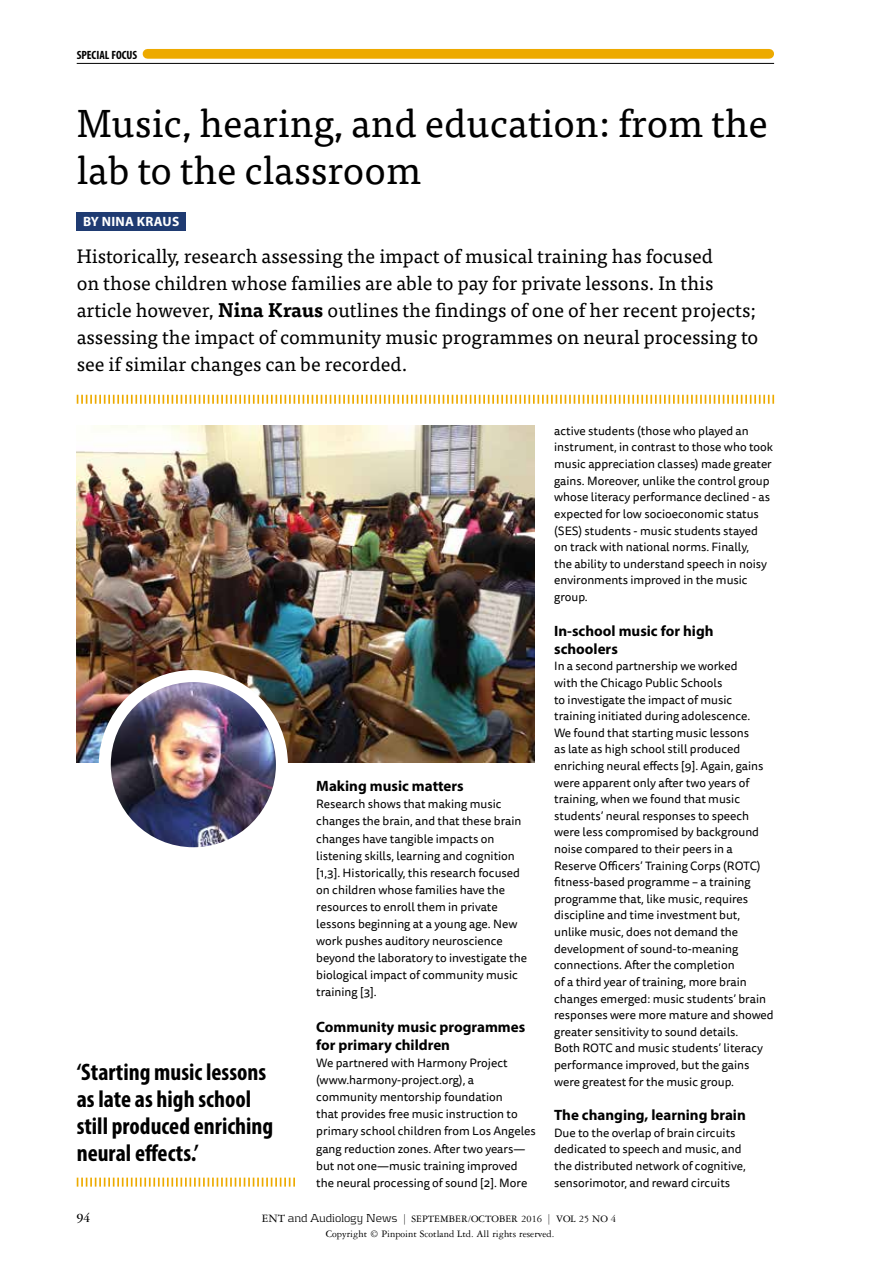
<style>
.page{position:relative;width:893px;height:1263px;background:#fff}
.page>*{position:absolute;margin:0;border:0;box-sizing:border-box;transform-origin:0 0}
.t1{font:39px/46.5px "Tisa Pro";color:#000}
.t2{font:700 condensed 24px/27px "Myriad Pro";color:#000}
.t3{font:19.5px/27px "Tisa Pro";color:#000}
.t4{font:700 15px/18.6px "Myriad Pro";color:#000}
.t5{font:700 13.5px "Myriad Pro";letter-spacing:.02em;color:#fff}
.t6{font:700 13.5px "Garamond Three";color:#000}
.t7{font:12px/16.6px "Tisa Sans Pro";color:#000}
.t8{font:700 condensed 12px "Myriad Pro";color:#000}
.t9{font:10.5px "Garamond Three";color:#000}
.s1{font-weight:700}
.s2{font-size:12px}
.s3{font-family:"Kontrapunkt";font-weight:300;font-size:12px}
</style>
<div class="page">
<div style="left:147px;top:49px;width:622px;height:10px;background:#edaa00"></div>
<hr style="left:77px;top:63px;width:697px;height:1px;background:#000">
<svg style="left:77px;top:1177px;width:218px;height:9px"></svg>
<div style="left:77px;top:212px;width:109px;height:19px;background:#1f3b72"></div>
<svg style="left:77px;top:395px;width:697px;height:9px"></svg>
<img style="left:77px;top:426px;width:458px;height:337px">
<img style="left:105px;top:676px;width:177px;height:177px;border-radius:89px">
<div style="left:99px;top:670px;width:189px;height:189px;border:12px solid #fff;border-radius:50%"></div>
<p class="t8" style="left:77px;top:47px;width:62px">SPECIAL FOCUS</p>
<h1 class="t1" style="left:77px;top:98px;width:693px">Music, hearing, and education: from the lab to the classroom</h1>
<p class="t5" style="left:83px;top:213px;width:98px">BY NINA KRAUS</p>
<p class="t3" style="left:77px;top:242px;width:683px">Historically, research assessing the impact of musical training has focused<br>on those children whose families are able to pay for private lessons. In this article however, <span class="s1">Nina Kraus</span> outlines the findings of one of her recent projects; assessing the impact of community music programmes on neural processing to see if similar changes can be recorded.</p>
<h2 class="t2" style="left:77px;top:1058px;width:198px">‘Starting music lessons as late as high school still produced enriching neural effects.’</h2>
<p class="t4" style="left:316px;top:776px;width:149px">Making music matters</p>
<p class="t7" style="left:316px;top:796px;width:212px;line-height:17.1px">Research shows that making music changes the brain, and that these brain changes have tangible impacts on listening skills, learning and cognition [1,3]. Historically, this research focused on children whose families have the resources to enroll them in private lessons beginning at a young age. New work pushes auditory neuroscience beyond the laboratory to investigate the biological impact of community music training [3].</p>
<p class="t4" style="left:316px;top:1017px;width:210px">Community music programmes for primary children</p>
<p class="t7" style="left:316px;top:1055px;width:221px;line-height:17.1px">We partnered with Harmony Project (www.harmony-project.org), a community mentorship foundation<br>that provides free music instruction to primary school children from Los Angeles gang reduction zones. After two years— but not one—music training improved the neural processing of sound [2]. More</p>
<p class="t7" style="left:554px;top:423px;width:220px">active students (those who played an instrument, in contrast to those who took music appreciation classes) made greater gains. Moreover, unlike the control group whose literacy performance declined - as expected for low socioeconomic status (SES) students - music students stayed on track with national norms. Finally,<br>the ability to understand speech in noisy environments improved in the music group.</p>
<p class="t4" style="left:554px;top:621px;width:161px;line-height:18.1px">In-school music for high schoolers</p>
<p class="t7" style="left:554px;top:658px;width:221px">In a second partnership we worked<br>with the Chicago Public Schools<br>to investigate the impact of music training initiated during adolescence.<br>We found that starting music lessons<br>as late as high school still produced enriching neural effects [9]. Again, gains were apparent only after two years of training, when we found that music students’ neural responses to speech were less compromised by background noise compared to their peers in a Reserve Officers’ Training Corps (ROTC) fitness-based programme – a training programme that, like music, requires discipline and time investment but, unlike music, does not demand the development of sound-to-meaning connections. After the completion<br>of a third year of training, more brain changes emerged: music students’ brain responses were more mature and showed greater sensitivity to sound details.<br>Both ROTC and music students’ literacy performance improved, but the gains were greatest for the music group.</p>
<p class="t4" style="left:554px;top:1105px;width:193px">The changing, learning brain</p>
<p class="t7" style="left:554px;top:1124px;width:193px">Due to the overlap of brain circuits dedicated to speech and music, and the distributed network of cognitive, sensorimotor, and reward circuits</p>
<p class="t6" style="left:77px;top:1211px;width:15px">94</p>
<p class="t9" style="left:262px;top:1213px;width:356px"><span class="s2">ENT</span> <span class="s3">and Audiology News</span> | SEPTEMBER/OCTOBER 2016 | VOL 25 NO 4</p>
<p class="t9" style="left:326px;top:1228px;width:230px">Copyright © Pinpoint Scotland Ltd. All rights reserved.</p>
</div>
